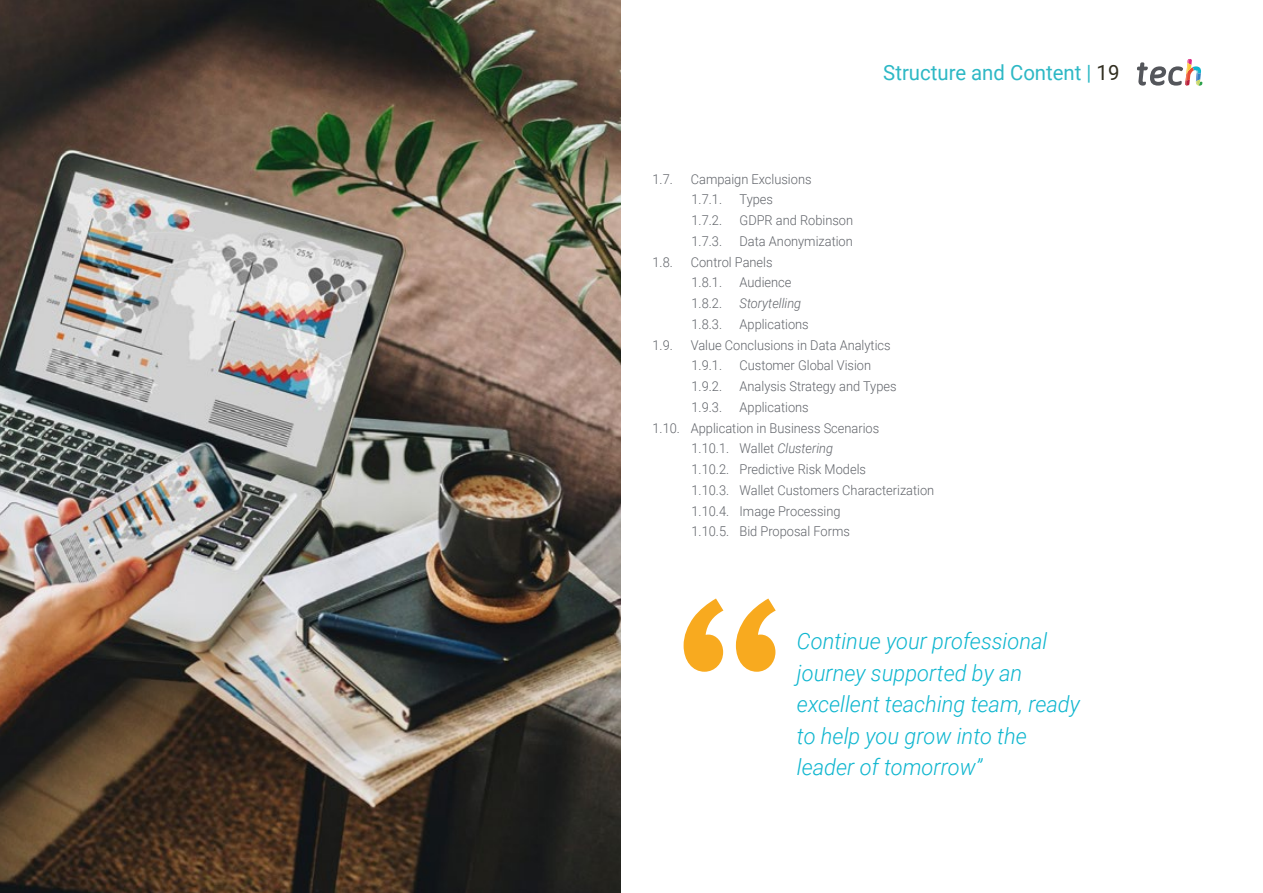
<style>
.page{position:relative;width:1263px;height:893px;background:#fff}
.page>*{position:absolute;margin:0;border:0;box-sizing:border-box;transform-origin:0 0}
.t1{font:italic 300 22.5px/31.5px "Roboto";color:#0fb6cf}
.t2{font:21px "Roboto";color:#2db8c5}
.t3{font:300 13.5px/20.7px "Roboto";color:#61646a;scale:.95 1}
.t4{font:italic 300 13.5px "Roboto";color:#61646a;scale:.95 1}
.s1{color:#312e20}
.s2{font-style:italic}
</style>
<div class="page">
<img style="left:0;top:0;width:621px;height:893px">
<svg style="left:1137px;top:59px;width:65px;height:27px"></svg>
<svg style="left:684px;top:598px;width:92px;height:74px"></svg>
<h2 class="t2" style="left:883px;top:57px;width:238px">Structure and Content | <span class="s1">19</span></h2>
<p class="t3" style="left:652px;top:168px;width:23px">1.7.</p>
<p class="t3" style="left:691px;top:168px;width:129px">Campaign Exclusions<br>1.7.1.</p>
<p class="t3" style="left:739px;top:189px;width:37px">Types</p>
<p class="t3" style="left:691px;top:209px;width:34px">1.7.2.</p>
<p class="t3" style="left:739px;top:209px;width:121px">GDPR and Robinson</p>
<p class="t3" style="left:691px;top:230px;width:34px">1.7.3.</p>
<p class="t3" style="left:739px;top:230px;width:121px">Data Anonymization</p>
<p class="t3" style="left:652px;top:251px;width:23px">1.8.</p>
<p class="t3" style="left:691px;top:251px;width:88px">Control Panels<br>1.8.1.</p>
<p class="t3" style="left:739px;top:272px;width:56px">Audience</p>
<p class="t3" style="left:691px;top:292px;width:34px">1.8.2.</p>
<p class="t4" style="left:739px;top:294px;width:66px">Storytelling</p>
<p class="t3" style="left:691px;top:313px;width:34px">1.8.3.</p>
<p class="t3" style="left:739px;top:313px;width:74px">Applications</p>
<p class="t3" style="left:652px;top:334px;width:23px">1.9.</p>
<p class="t3" style="left:691px;top:334px;width:212px">Value Conclusions in Data Analytics<br>1.9.1.</p>
<p class="t3" style="left:739px;top:355px;width:140px">Customer Global Vision</p>
<p class="t3" style="left:691px;top:375px;width:34px">1.9.2.</p>
<p class="t3" style="left:739px;top:375px;width:167px">Analysis Strategy and Types</p>
<p class="t3" style="left:691px;top:396px;width:34px">1.9.3.</p>
<p class="t3" style="left:739px;top:396px;width:74px">Applications</p>
<p class="t3" style="left:652px;top:417px;width:240px">1.10. Application in Business Scenarios</p>
<p class="t3" style="left:691px;top:438px;width:150px">1.10.1. Wallet <span class="s2">Clustering</span></p>
<p class="t3" style="left:691px;top:458px;width:185px">1.10.2. Predictive Risk Models</p>
<p class="t3" style="left:691px;top:479px;width:257px">1.10.3. Wallet Customers Characterization</p>
<p class="t3" style="left:691px;top:500px;width:158px">1.10.4. Image Processing</p>
<p class="t3" style="left:691px;top:521px;width:168px">1.10.5. Bid Proposal Forms</p>
<h1 class="t1" style="left:797px;top:625px;width:284px">Continue your professional journey supported by an excellent teaching team, ready to help you grow into the leader of tomorrow”</h1>
</div>
